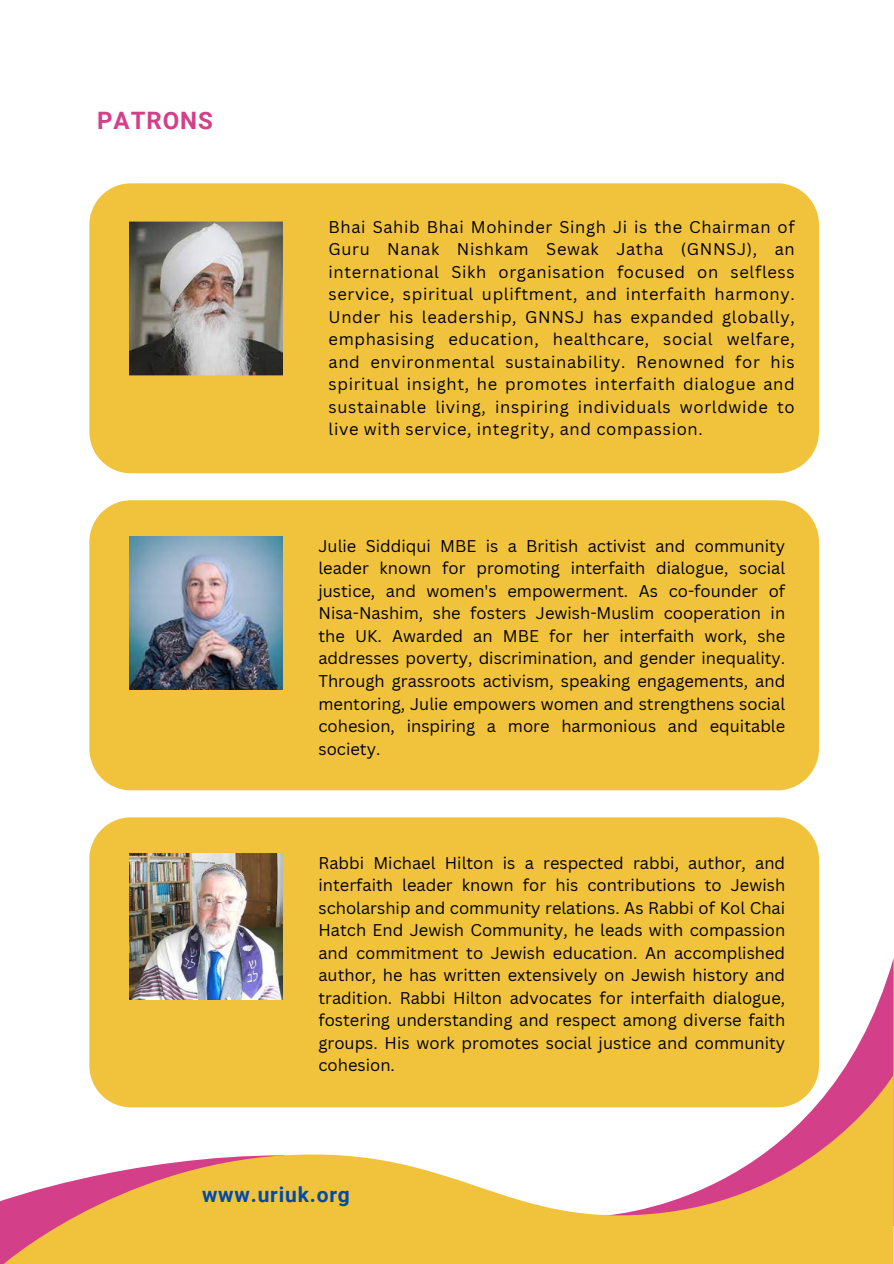
<style>
.page{position:relative;width:894px;height:1264px;background:#fff}
.page>*{position:absolute;margin:0;border:0;box-sizing:border-box;transform-origin:0 0}
.t1{font:700 24px "Roboto";letter-spacing:.04em;color:#d34089}
.t2{font:700 21px "Roboto";letter-spacing:.04em;color:#004aad}
.t3{font:16.5px/22.5px "Canva Sans";color:#000;text-align:justify}
</style>
<div class="page">
<svg style="left:818px;top:957px;width:75px;height:117px"></svg>
<svg style="left:0;top:1074px;width:893px;height:189px"></svg>
<div style="left:89px;top:183px;width:729px;height:290px;background:#f1c33d"></div>
<img style="left:129px;top:222px;width:153px;height:154px">
<div style="left:89px;top:500px;width:729px;height:290px;background:#f1c33d"></div>
<img style="left:129px;top:536px;width:153px;height:153px">
<div style="left:89px;top:817px;width:729px;height:290px;background:#f1c33d"></div>
<img style="left:129px;top:853px;width:153px;height:146px">
<p class="t1" style="left:97px;top:106px;width:117px">PATRONS</p>
<p class="t3" style="left:328px;top:215px;width:467px">Bhai Sahib Bhai Mohinder Singh Ji is the Chairman of Guru Nanak Nishkam Sewak Jatha (GNNSJ), an international Sikh organisation focused on selfless service, spiritual upliftment, and interfaith harmony.<br>Under his leadership, GNNSJ has expanded globally, emphasising education, healthcare, social welfare, and environmental sustainability. Renowned for his spiritual insight, he promotes interfaith dialogue and sustainable living, inspiring individuals worldwide to live with service, integrity, and compassion.</p>
<p class="t3" style="left:318px;top:534px;width:468px">Julie Siddiqui MBE is a British activist and community leader known for promoting interfaith dialogue, social justice, and women's empowerment. As co-founder of Nisa-Nashim, she fosters Jewish-Muslim cooperation in the UK. Awarded an MBE for her interfaith work, she addresses poverty, discrimination, and gender inequality.<br>Through grassroots activism, speaking engagements, and mentoring, Julie empowers women and strengthens social cohesion, inspiring a more harmonious and equitable society.</p>
<p class="t3" style="left:318px;top:851px;width:468px">Rabbi Michael Hilton is a respected rabbi, author, and interfaith leader known for his contributions to Jewish scholarship and community relations. As Rabbi of Kol Chai Hatch End Jewish Community, he leads with compassion and commitment to Jewish education. An accomplished author, he has written extensively on Jewish history and tradition. Rabbi Hilton advocates for interfaith dialogue, fostering understanding and respect among diverse faith groups. His work promotes social justice and community cohesion.</p>
<p class="t2" style="left:202px;top:1182px;width:149px">www.uriuk.org</p>
</div>
